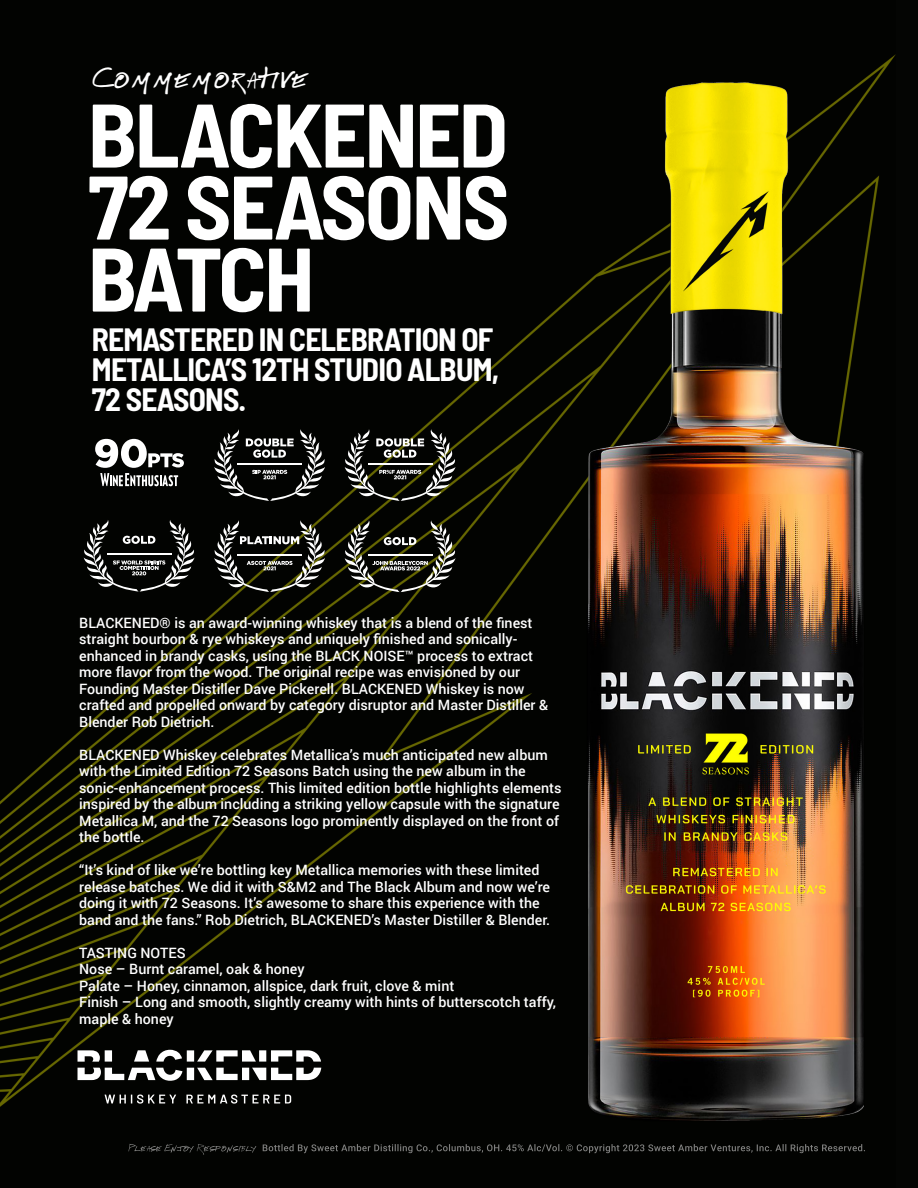
<style>
.page{position:relative;width:918px;height:1188px;background:#040503}
.page>*{position:absolute;margin:0;border:0;box-sizing:border-box;transform-origin:0 0}
.t1{font:700 semi-condensed 90px/72px "Barlow";letter-spacing:-.025em;color:#fff}
.t2{font:700 semi-condensed 31.5px/30px "Barlow";letter-spacing:-.025em;color:#fff}
.t3{font:31.5px "Het Font";letter-spacing:.025em;color:#fff}
.t4{font:500 14.25px/16.5px "Roboto";color:#fff}
</style>
<div class="page">
<img style="left:0;top:55px;width:895px;height:1099px">
<svg style="left:263px;top:1144px;width:602px;height:9px"></svg>
<svg style="left:129px;top:1144px;width:127px;height:11px"></svg>
<svg style="left:83px;top:520px;width:112px;height:72px"></svg>
<svg style="left:344px;top:520px;width:112px;height:72px"></svg>
<svg style="left:344px;top:429px;width:112px;height:72px"></svg>
<svg style="left:213px;top:520px;width:113px;height:72px"></svg>
<svg style="left:213px;top:429px;width:113px;height:72px"></svg>
<svg style="left:95px;top:439px;width:89px;height:48px"></svg>
<svg style="left:78px;top:1050px;width:243px;height:31px"></svg>
<svg style="left:105px;top:1095px;width:71px;height:9px"></svg>
<svg style="left:186px;top:1095px;width:105px;height:9px"></svg>
<img style="left:545px;top:70px;width:350px;height:1053px">
<p class="t3" style="left:93px;top:64px;width:217px">Commemorative</p>
<p class="t1" style="left:88px;top:93px;width:422px">BLACKENED</p>
<p class="t1" style="left:88px;top:165px;width:423px">72 SEASONS<br>BATCH</p>
<p class="t2" style="left:92px;top:323px;width:409px">REMASTERED IN CELEBRATION OF<br>METALLICA’S 12TH STUDIO ALBUM,<br>72 SEASONS.</p>
<p class="t4" style="left:79px;top:614px;width:470px">BLACKENED® is an award-winning whiskey that is a blend of the finest straight bourbon &amp; rye whiskeys and uniquely finished and sonically&shy;enhanced in brandy casks, using the BLACK NOISE™ process to extract more flavor from the wood. The original recipe was envisioned by our Founding Master Distiller Dave Pickerell. BLACKENED Whiskey is now crafted and propelled onward by category disruptor and Master Distiller &amp; Blender Rob Dietrich.</p>
<p class="t4" style="left:79px;top:746px;width:484px">BLACKENED Whiskey celebrates Metallica’s much anticipated new album with the Limited Edition 72 Seasons Batch using the new album in the sonic-enhancement process. This limited edition bottle highlights elements inspired by the album including a striking yellow capsule with the signature Metallica M, and the 72 Seasons logo prominently displayed on the front of the bottle.</p>
<p class="t4" style="left:79px;top:861px;width:473px">“It’s kind of like we’re bottling key Metallica memories with these limited release batches. We did it with S&amp;M2 and The Black Album and now we’re doing it with 72 Seasons. It’s awesome to share this experience with the band and the fans.” Rob Dietrich, BLACKENED’s Master Distiller &amp; Blender.</p>
<p class="t4" style="left:79px;top:944px;width:108px">TASTING NOTES</p>
<p class="t4" style="left:79px;top:960px;width:227px">Nose – Burnt caramel, oak &amp; honey</p>
<p class="t4" style="left:79px;top:977px;width:377px">Palate – Honey, cinnamon, allspice, dark fruit, clove &amp; mint</p>
<p class="t4" style="left:79px;top:993px;width:478px">Finish – Long and smooth, slightly creamy with hints of butterscotch taffy, maple &amp; honey</p>
</div>
